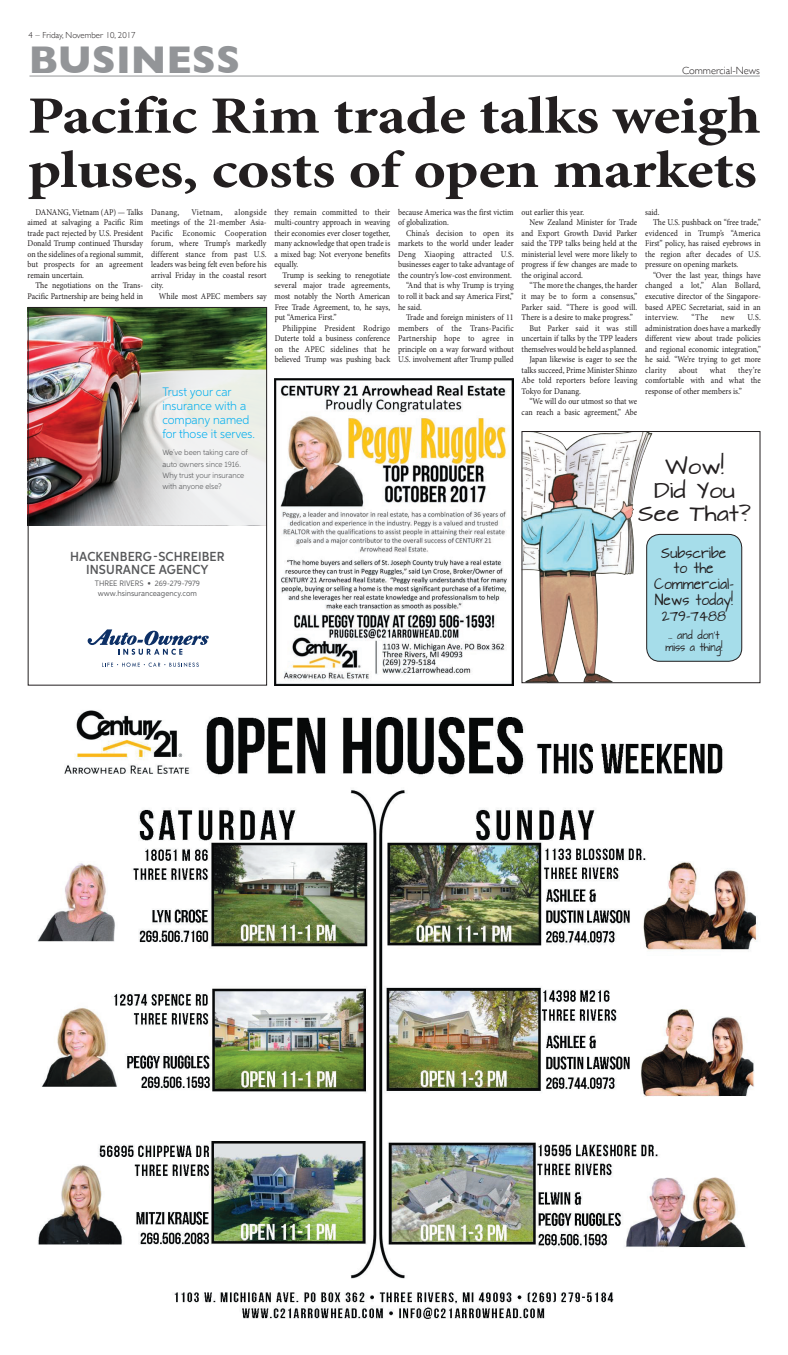
<style>
.page{position:relative;width:788px;height:1355px;background:#fff}
.page>*{position:absolute;margin:0;border:0;box-sizing:border-box;transform-origin:0 0}
.t1{font:700 52.5px/54.2px "Minion Pro";letter-spacing:-.01em;color:#231f20;scale:1.17 1}
.t2{font:700 39.38px "Gill Sans";color:#939598}
.t3{font:19.25px/23.1px "Architects Daughter";color:#231f20;text-align:center}
.t4{font:13.12px/15.8px "Architects Daughter";color:#231f20;text-align:center;scale:.85 1}
.t5{font:600 13.12px/13.1px "Aspira";letter-spacing:.01em;color:#57585a;text-align:center;scale:.95 1}
.t6{font:300 12.25px/14px "Aspira";color:#00aeef;scale:.95 1}
.t7{font:300 10.5px "Gill Sans";color:#231f20}
.t8{font:9.89px/11.8px "Architects Daughter";color:#231f20;scale:.84 1}
.t9{font:8.75px/10.5px "Minion Pro";color:#231f20;text-align:justify;scale:.9 1}
.t10{font:8.75px "Minion Pro";letter-spacing:.025em;color:#231f20;scale:.9 1}
.t11{font:8.75px "Minion Pro";letter-spacing:.02em;color:#231f20;scale:.9 1}
.t12{font:8.75px "Minion Pro";letter-spacing:.035em;color:#231f20;scale:.9 1}
.t13{font:300 8.75px "Gill Sans";color:#231f20}
.t14{font:300 7.88px/11.4px "Aspira";color:#57585a;scale:.95 1}
.t15{font:7.88px/9.6px "Aspira";color:#57585a;text-align:center;scale:.95 1}
</style>
<div class="page">
<hr style="left:29px;top:76px;width:730px;height:1px;background:#939598">
<img style="left:38px;top:710px;width:720px;height:609px">
<img style="left:274px;top:378px;width:239px;height:307px">
<img style="left:30px;top:309px;width:235px;height:216px">
<svg style="left:140px;top:369px;width:125px;height:156px"></svg>
<svg style="left:88px;top:629px;width:121px;height:26px"></svg>
<svg style="left:102px;top:662px;width:97px;height:5px"></svg>
<div style="left:28px;top:307px;width:239px;height:378px;border:1px solid #231f20"></div>
<img style="left:523px;top:433px;width:129px;height:248px">
<div style="left:521px;top:431px;width:239px;height:252px;border:1px solid #231f20"></div>
<div style="left:646px;top:534px;width:95px;height:127px;background:#a6ddea;border-radius:13px"></div>
<div style="left:646px;top:534px;width:96px;height:127px;border:1px solid #231f20;border-radius:13px"></div>
<p class="t13" style="left:28px;top:29px;width:109px">4 – Friday, November 10, 2017</p>
<p class="t2" style="left:29px;top:29px;width:213px">BUSINESS</p>
<p class="t7" style="left:682px;top:62px;width:79px">Commercial-News</p>
<p class="t1" style="left:28px;top:88px;width:628px">Pacific Rim trade talks weigh pluses, costs of open markets</p>
<p class="t9" style="left:35px;top:207px;width:121px">DANANG, Vietnam (AP) — Talks</p>
<p class="t9" style="left:28px;top:217px;width:130px">aimed at salvaging a Pacific Rim</p>
<p class="t9" style="left:28px;top:228px;width:130px">trade pact rejected by U.S. President</p>
<p class="t9" style="left:28px;top:238px;width:130px">Donald Trump continued Thursday</p>
<p class="t9" style="left:28px;top:249px;width:130px">on the sidelines of a regional summit,</p>
<p class="t9" style="left:28px;top:259px;width:130px">but prospects for an agreement</p>
<p class="t9" style="left:28px;top:270px;width:64px">remain uncertain.</p>
<p class="t9" style="left:35px;top:280px;width:121px">The negotiations on the Trans-</p>
<p class="t9" style="left:28px;top:291px;width:130px">Pacific Partnership are being held in</p>
<p class="t9" style="left:151px;top:207px;width:33px">Danang,</p>
<p class="t12" style="left:191px;top:206px;width:36px">Vietnam,</p>
<p class="t12" style="left:234px;top:206px;width:37px">alongside</p>
<p class="t9" style="left:151px;top:217px;width:130px">meetings of the 21-member Asia-</p>
<p class="t10" style="left:151px;top:227px;width:130px">Pacific Economic Cooperation</p>
<p class="t9" style="left:151px;top:238px;width:130px">forum, where Trump’s markedly</p>
<p class="t9" style="left:151px;top:249px;width:130px">different stance from past U.S.</p>
<p class="t9" style="left:151px;top:259px;width:130px">leaders was being felt even before his</p>
<p class="t9" style="left:151px;top:270px;width:130px">arrival Friday in the coastal resort</p>
<p class="t9" style="left:151px;top:280px;width:16px">city.</p>
<p class="t9" style="left:159px;top:291px;width:121px">While most APEC members say</p>
<p class="t9" style="left:274px;top:207px;width:130px">they remain committed to their</p>
<p class="t9" style="left:274px;top:217px;width:130px">multi-country approach in weaving</p>
<p class="t9" style="left:274px;top:228px;width:130px">their economies ever closer together,</p>
<p class="t9" style="left:274px;top:238px;width:130px">many acknowledge that open trade is</p>
<p class="t9" style="left:274px;top:249px;width:130px">a mixed bag: Not everyone benefits</p>
<p class="t9" style="left:274px;top:259px;width:28px">equally.</p>
<p class="t9" style="left:282px;top:270px;width:121px">Trump is seeking to renegotiate</p>
<p class="t9" style="left:274px;top:280px;width:130px">several major trade agreements,</p>
<p class="t9" style="left:274px;top:291px;width:130px">most notably the North American</p>
<p class="t9" style="left:275px;top:301px;width:130px">Free Trade Agreement, to, he says,</p>
<p class="t9" style="left:275px;top:312px;width:70px">put “America First.”</p>
<p class="t11" style="left:282px;top:322px;width:121px">Philippine President Rodrigo</p>
<p class="t9" style="left:275px;top:333px;width:130px">Duterte told a business conference</p>
<p class="t9" style="left:275px;top:343px;width:130px">on the APEC sidelines that he</p>
<p class="t9" style="left:275px;top:354px;width:130px">believed Trump was pushing back</p>
<p class="t9" style="left:398px;top:207px;width:130px">because America was the first victim</p>
<p class="t9" style="left:398px;top:217px;width:58px">of globalization.</p>
<p class="t9" style="left:406px;top:228px;width:121px">China’s decision to open its</p>
<p class="t9" style="left:398px;top:238px;width:130px">markets to the world under leader</p>
<p class="t10" style="left:398px;top:248px;width:130px">Deng Xiaoping attracted U.S.</p>
<p class="t9" style="left:398px;top:259px;width:130px">businesses eager to take advantage of</p>
<p class="t9" style="left:398px;top:270px;width:128px">the country’s low-cost environment.</p>
<p class="t9" style="left:406px;top:280px;width:121px">“And that is why Trump is trying</p>
<p class="t9" style="left:398px;top:291px;width:130px">to roll it back and say America First,”</p>
<p class="t9" style="left:398px;top:301px;width:28px">he said.</p>
<p class="t9" style="left:406px;top:312px;width:121px">Trade and foreign ministers of 11</p>
<p class="t11" style="left:398px;top:322px;width:130px">members of the Trans-Pacific</p>
<p class="t9" style="left:398px;top:333px;width:130px">Partnership hope to agree in</p>
<p class="t9" style="left:398px;top:343px;width:130px">principle on a way forward without</p>
<p class="t9" style="left:398px;top:354px;width:130px">U.S. involvement after Trump pulled</p>
<p class="t9" style="left:521px;top:207px;width:71px">out earlier this year.</p>
<p class="t9" style="left:529px;top:217px;width:121px">New Zealand Minister for Trade</p>
<p class="t9" style="left:521px;top:228px;width:130px">and Export Growth David Parker</p>
<p class="t9" style="left:521px;top:238px;width:130px">said the TPP talks being held at the</p>
<p class="t9" style="left:521px;top:249px;width:130px">ministerial level were more likely to</p>
<p class="t9" style="left:521px;top:259px;width:130px">progress if few changes are made to</p>
<p class="t9" style="left:521px;top:270px;width:70px">the original accord.</p>
<p class="t9" style="left:529px;top:280px;width:121px">“The more the changes, the harder</p>
<p class="t9" style="left:521px;top:291px;width:130px">it may be to form a consensus,”</p>
<p class="t9" style="left:521px;top:301px;width:130px">Parker said. “There is good will.</p>
<p class="t9" style="left:521px;top:312px;width:125px">There is a desire to make progress.”</p>
<p class="t9" style="left:529px;top:322px;width:121px">But Parker said it was still</p>
<p class="t9" style="left:521px;top:333px;width:130px">uncertain if talks by the TPP leaders</p>
<p class="t9" style="left:521px;top:343px;width:130px">themselves would be held as planned.</p>
<p class="t9" style="left:529px;top:354px;width:121px">Japan likewise is eager to see the</p>
<p class="t9" style="left:521px;top:364px;width:130px">talks succeed, Prime Minister Shinzo</p>
<p class="t9" style="left:521px;top:375px;width:130px">Abe told reporters before leaving</p>
<p class="t9" style="left:521px;top:385px;width:67px">Tokyo for Danang.</p>
<p class="t9" style="left:529px;top:396px;width:121px">“We will do our utmost so that we</p>
<p class="t9" style="left:521px;top:406px;width:130px">can reach a basic agreement,” Abe</p>
<p class="t9" style="left:645px;top:207px;width:17px">said.</p>
<p class="t9" style="left:653px;top:217px;width:121px">The U.S. pushback on “free trade,”</p>
<p class="t9" style="left:645px;top:228px;width:130px">evidenced in Trump’s “America</p>
<p class="t9" style="left:645px;top:238px;width:130px">First” policy, has raised eyebrows in</p>
<p class="t9" style="left:645px;top:249px;width:130px">the region after decades of U.S.</p>
<p class="t9" style="left:645px;top:259px;width:105px">pressure on opening markets.</p>
<p class="t9" style="left:653px;top:270px;width:121px">“Over the last year, things have</p>
<p class="t9" style="left:645px;top:280px;width:130px">changed a lot,” Alan Bollard,</p>
<p class="t9" style="left:645px;top:291px;width:130px">executive director of the Singapore-</p>
<p class="t9" style="left:645px;top:301px;width:130px">based APEC Secretariat, said in an</p>
<p class="t12" style="left:645px;top:311px;width:39px">interview.</p>
<p class="t9" style="left:691px;top:312px;width:20px">“The</p>
<p class="t9" style="left:720px;top:312px;width:17px">new</p>
<p class="t9" style="left:645px;top:312px;width:130px;text-indent:102px">U.S. administration does have a markedly different view about trade policies and regional economic integration,” he said. “We’re trying to get more clarity</p>
<p class="t9" style="left:645px;top:364px;width:130px;text-indent:93px">they’re comfortable with and what the response of other members is.”</p>
<p class="t9" style="left:678px;top:364px;width:23px">about</p>
<p class="t9" style="left:709px;top:364px;width:19px">what</p>
<p class="t6" style="left:162px;top:384px;width:99px">Trust your car insurance with a company named for those it serves.</p>
<p class="t14" style="left:162px;top:447px;width:91px">We’ve been taking care of auto owners since 1916.<br>Why trust your insurance with anyone else?</p>
<p class="t3" style="left:638px;top:456px;width:114px">Wow!<br>Did You<br>See That?</p>
<p class="t4" style="left:654px;top:545px;width:95px">Subscribe to the<br>Commercial-<br>News today!<br>279-7488</p>
<p class="t8" style="left:665px;top:630px;width:69px">... and don't miss a thing!</p>
<p class="t5" style="left:70px;top:549px;width:164px">HACKENBERG-SCHREIBER<br>INSURANCE AGENCY</p>
<p class="t15" style="left:95px;top:578px;width:112px">THREE RIVERS • 269-279-7979 www.hsinsuranceagency.com</p>
</div>
